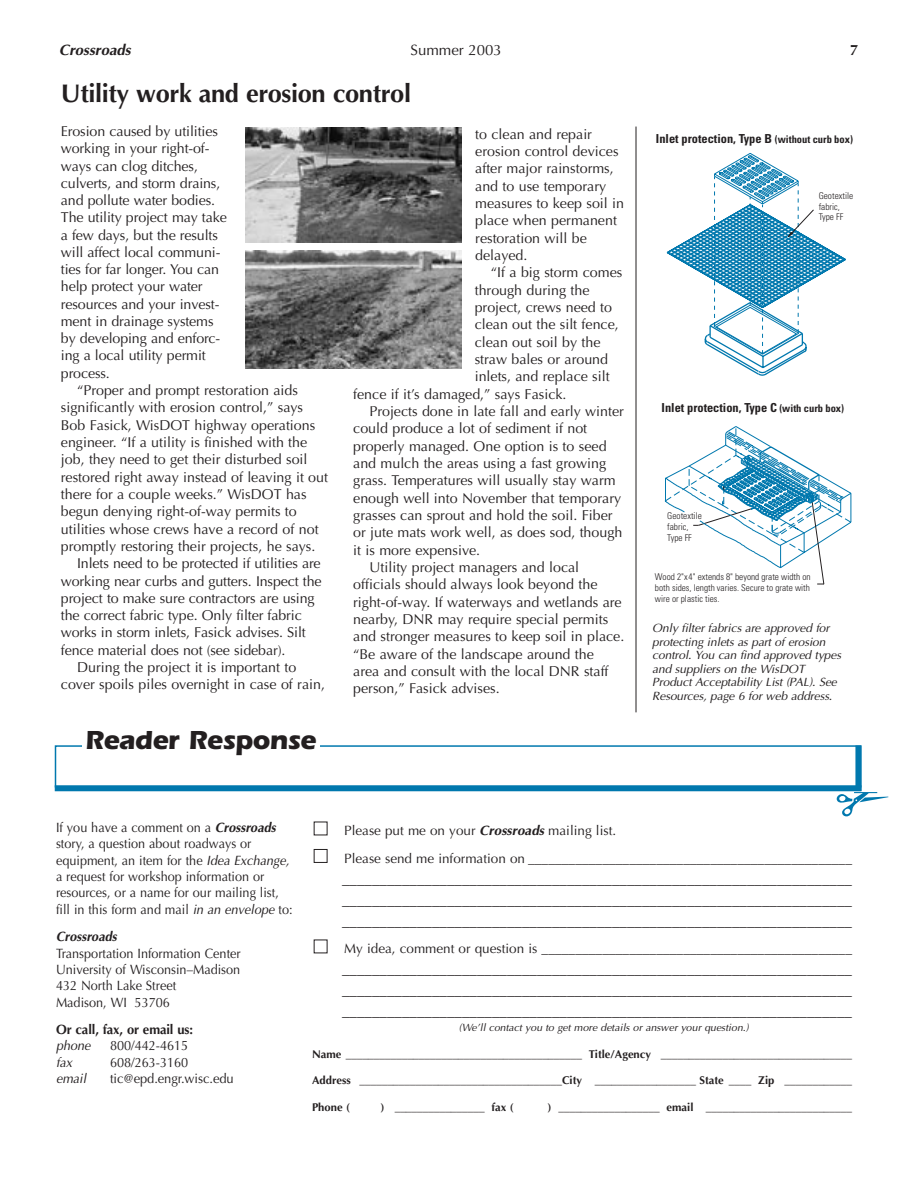
<style>
.page{position:relative;width:918px;height:1188px;background:#fff}
.page>*{position:absolute;margin:0;border:0;box-sizing:border-box;transform-origin:0 0}
.t1{font:700 27px "Itc Eras";letter-spacing:-.02em;color:#231f20}
.t2{font:700 25.5px "Optima";letter-spacing:-.015em;color:#231f20}
.t3{font:15px/21px "Optima";color:#231f20;text-align:justify}
.t4{font:italic 700 15px "Optima";color:#231f20}
.t5{font:700 15px "Optima";color:#231f20}
.t6{font:14.25px/17.2px "Optima";color:#231f20}
.t7{font:13.5px/16.4px "Optima";color:#231f20;scale:.94 1}
.t8{font:13.5px/27.5px "Optima";color:#231f20}
.t9{font:700 13.5px "Optima";letter-spacing:-.005em;color:#231f20;scale:.96 1}
.t10{font:13.5px "Optima";color:#231f20;scale:.96 1}
.t11{font:italic 13.5px "Optima";color:#231f20;scale:.94 1}
.t12{font:italic 700 13.5px "Optima";color:#231f20;scale:.94 1}
.t13{font:700 condensed 12.45px "Univers";color:#231f20}
.t14{font:italic 12px/13.5px "Optima";letter-spacing:-.005em;color:#231f20}
.t15{font:700 11.25px "Optima";color:#231f20}
.t16{font:italic 10.5px "Optima";color:#231f20}
.t17{font:300 condensed 9.3px/10.8px "Univers";color:#231f20}
.s1{font-size:10.5px}
.s2{font-weight:700;font-style:italic}
.s3{font-style:italic}
</style>
<div class="page">
<div style="left:55px;top:785px;width:806px;height:6px;background:#0078ae"></div>
<div style="left:55px;top:745px;width:806px;height:43px;border:2px solid #0078ae"></div>
<div style="left:855px;top:745px;width:6px;height:46px;background:#0078ae"></div>
<svg style="left:314px;top:821px;width:14px;height:132px"></svg>
<div style="left:82px;top:728px;width:238px;height:31px;background:#fff"></div>
<img style="left:245px;top:127px;width:217px;height:115px">
<img style="left:246px;top:251px;width:215px;height:118px">
<svg style="left:666px;top:153px;width:180px;height:223px"></svg>
<svg style="left:664px;top:426px;width:188px;height:159px"></svg>
<hr style="left:636px;top:127px;width:1px;height:585px;background:#231f20">
<p class="t4" style="left:59px;top:43px;width:73px">Crossroads</p>
<p class="t3" style="left:411px;top:40px;width:93px">Summer 2003</p>
<p class="t5" style="left:850px;top:43px;width:10px">7</p>
<h2 class="t2" style="left:61px;top:83px;width:352px">Utility work and erosion control</h2>
<p class="t6" style="left:61px;top:124px;width:168px">Erosion caused by utilities working in your right-of&shy;ways can clog ditches, culverts, and storm drains, and pollute water bodies.<br>The utility project may take a few days, but the results will affect local communi&shy;ties for far longer. You can help protect your water resources and your invest&shy;ment in drainage systems by developing and enforc&shy;ing a local utility permit process.</p>
<p class="t6" style="left:77px;top:383px;width:222px">“Proper and prompt restoration aids</p>
<p class="t6" style="left:61px;top:400px;width:244px">significantly with erosion control,” says</p>
<p class="t6" style="left:61px;top:418px;width:256px">Bob Fasick, WisDOT highway operations</p>
<p class="t6" style="left:61px;top:435px;width:248px">engineer. “If a utility is finished with the</p>
<p class="t6" style="left:61px;top:452px;width:248px">job, they need to get their disturbed soil</p>
<p class="t6" style="left:61px;top:470px;width:269px">restored right away instead of leaving it out</p>
<p class="t6" style="left:61px;top:487px;width:247px">there for a couple weeks.” WisDOT has</p>
<p class="t6" style="left:61px;top:504px;width:237px">begun denying right-of-way permits to</p>
<p class="t6" style="left:61px;top:522px;width:259px">utilities whose crews have a record of not</p>
<p class="t6" style="left:61px;top:539px;width:256px">promptly restoring their projects, he says.</p>
<p class="t6" style="left:77px;top:556px;width:245px">Inlets need to be protected if utilities are</p>
<p class="t6" style="left:61px;top:573px;width:262px">working near curbs and gutters. Inspect the</p>
<p class="t6" style="left:61px;top:591px;width:255px">project to make sure contractors are using</p>
<p class="t6" style="left:61px;top:608px;width:242px">the correct fabric type. Only filter fabric</p>
<p class="t6" style="left:61px;top:625px;width:246px">works in storm inlets, Fasick advises. Silt</p>
<p class="t6" style="left:61px;top:642px;width:226px">fence material does not (see sidebar).</p>
<p class="t6" style="left:77px;top:660px;width:221px">During the project it is important to</p>
<p class="t6" style="left:61px;top:677px;width:266px">cover spoils piles overnight in case of rain,</p>
<p class="t6" style="left:475px;top:127px;width:150px">to clean and repair erosion control devices after major rainstorms, and to use temporary measures to keep soil in place when permanent restoration will be delayed.</p>
<p class="t6" style="left:491px;top:265px;width:133px">“If a big storm comes</p>
<p class="t6" style="left:475px;top:283px;width:116px">through during the</p>
<p class="t6" style="left:475px;top:300px;width:139px">project, crews need to</p>
<p class="t6" style="left:475px;top:317px;width:146px">clean out the silt fence,</p>
<p class="t6" style="left:475px;top:335px;width:127px">clean out soil by the</p>
<p class="t6" style="left:475px;top:352px;width:135px">straw bales or around</p>
<p class="t6" style="left:475px;top:369px;width:137px">inlets, and replace silt</p>
<p class="t6" style="left:353px;top:387px;width:215px">fence if it’s damaged,” says Fasick.</p>
<p class="t6" style="left:369px;top:404px;width:256px">Projects done in late fall and early winter</p>
<p class="t6" style="left:353px;top:421px;width:236px">could produce a lot of sediment if not</p>
<p class="t6" style="left:353px;top:439px;width:255px">properly managed. One option is to seed</p>
<p class="t6" style="left:353px;top:456px;width:254px">and mulch the areas using a fast growing</p>
<p class="t6" style="left:353px;top:473px;width:264px">grass. Temperatures will usually stay warm</p>
<p class="t6" style="left:353px;top:491px;width:270px">enough well into November that temporary</p>
<p class="t6" style="left:353px;top:508px;width:261px">grasses can sprout and hold the soil. Fiber</p>
<p class="t6" style="left:353px;top:525px;width:271px">or jute mats work well, as does sod, though</p>
<p class="t6" style="left:353px;top:543px;width:129px">it is more expensive.</p>
<p class="t6" style="left:369px;top:560px;width:211px">Utility project managers and local</p>
<p class="t6" style="left:353px;top:577px;width:246px">officials should always look beyond the</p>
<p class="t6" style="left:353px;top:595px;width:270px">right-of-way. If waterways and wetlands are</p>
<p class="t6" style="left:353px;top:612px;width:257px">nearby, DNR may require special permits</p>
<p class="t6" style="left:353px;top:629px;width:273px">and stronger measures to keep soil in place.</p>
<p class="t6" style="left:353px;top:647px;width:242px">“Be aware of the landscape around the</p>
<p class="t6" style="left:353px;top:664px;width:257px">area and consult with the local DNR staff</p>
<p class="t6" style="left:353px;top:681px;width:148px">person,” Fasick advises.</p>
<h1 class="t1" style="left:85px;top:731px;width:233px">Reader Response</h1>
<p class="t13" style="left:656px;top:134px;width:198px">Inlet protection, Type B <span class="s1">(without curb box)</span></p>
<p class="t17" style="left:819px;top:191px;width:36px">Geotextile fabric,<br>Type FF</p>
<p class="t13" style="left:662px;top:403px;width:184px">Inlet protection, Type C <span class="s1">(with curb box)</span></p>
<p class="t17" style="left:667px;top:512px;width:36px">Geotextile fabric,<br>Type FF</p>
<p class="t17" style="left:655px;top:572px;width:157px;text-align:justify">Wood 2"x4" extends 8" beyond grate width on both sides, length varies. Secure to grate with wire or plastic ties.</p>
<p class="t14" style="left:652px;top:623px;width:190px">Only filter fabrics are approved for protecting inlets as part of erosion control. You can find approved types and suppliers on the WisDOT Product Acceptability List (PAL). See Resources, page 6 for web address.</p>
<p class="t7" style="left:56px;top:820px;width:253px">If you have a comment on a <span class="s2">Crossroads </span>story, a question about roadways or equipment, an item for the <span class="s3">Idea Exchange, </span>a request for workshop information or resources, or a name for our mailing list, fill in this form and mail <span class="s3">in an envelope</span> to:</p>
<p class="t12" style="left:56px;top:931px;width:66px">Crossroads</p>
<p class="t7" style="left:56px;top:946px;width:198px">Transportation Information Center<br>University of Wisconsin–Madison<br>432 North Lake Street<br>Madison, WI 53706</p>
<p class="t9" style="left:56px;top:1024px;width:144px">Or call, fax, or email us:</p>
<p class="t11" style="left:56px;top:1040px;width:38px">phone</p>
<p class="t7" style="left:110px;top:1039px;width:85px">800/442-4615</p>
<p class="t11" style="left:56px;top:1057px;width:19px">fax</p>
<p class="t7" style="left:110px;top:1055px;width:85px">608/263-3160</p>
<p class="t11" style="left:56px;top:1073px;width:34px">email</p>
<p class="t10" style="left:110px;top:1073px;width:130px">tic@epd.engr.wisc.edu</p>
<p class="t8" style="left:344px;top:818px;width:509px">Please put me on your <span class="s2">Crossroads</span> mailing list.<br>Please send me information on ________________________________________________</p>
<p class="t3" style="left:342px;top:870px;width:511px">____________________________________________________________________ ____________________________________________________________________ ____________________________________________________________________</p>
<p class="t8" style="left:344px;top:936px;width:509px">My idea, comment or question is ______________________________________________</p>
<p class="t3" style="left:342px;top:960px;width:511px">____________________________________________________________________ ____________________________________________________________________ ____________________________________________________________________</p>
<p class="t15" style="left:312px;top:1049px;width:542px">Name __________________________________________ Title/Agency __________________________________</p>
<p class="t15" style="left:312px;top:1076px;width:542px">Address ____________________________________City __________________ State ____ Zip ____________</p>
<p class="t15" style="left:312px;top:1102px;width:39px">Phone (</p>
<p class="t15" style="left:381px;top:1102px;width:134px">) ________________ fax (</p>
<p class="t15" style="left:548px;top:1102px;width:306px">) __________________ email __________________________</p>
<p class="t16" style="left:459px;top:1023px;width:291px">(We’ll contact you to get more details or answer your question.)</p>
</div>
